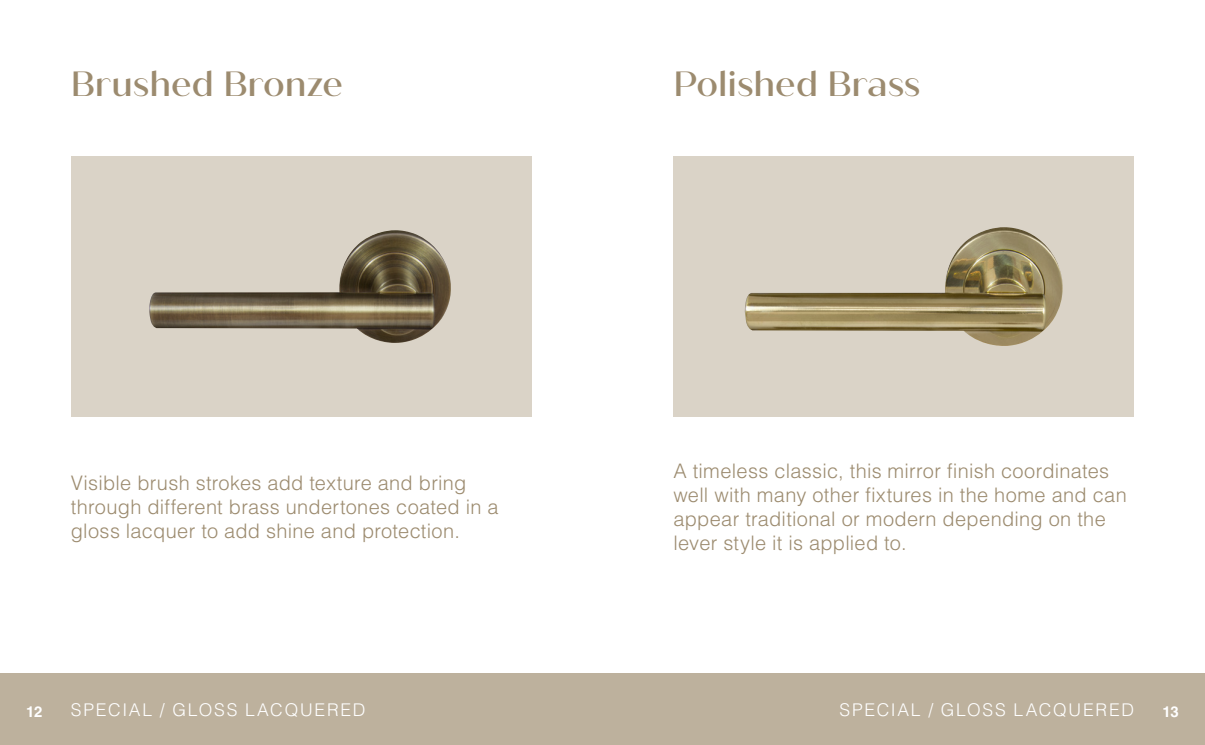
<style>
.page{position:relative;width:1205px;height:745px;background:#fff}
.page>*{position:absolute;margin:0;border:0;box-sizing:border-box;transform-origin:0 0}
.t1{font:500 35px "Quiche Sans";color:#9c8b6f}
.t2{font:300 20px/24px "Helvetica LT Std";letter-spacing:.015em;color:#9c8b6f}
.t3{font:300 17.5px "Helvetica LT Std";letter-spacing:.1em;color:#fff}
.t4{font:700 15px "Helvetica LT Std";color:#fff}
</style>
<div class="page">
<div style="left:0;top:673px;width:1205px;height:71px;background:#bdb19d"></div>
<div style="left:71px;top:156px;width:460px;height:260px;background:#dad3c7"></div>
<img style="left:149px;top:230px;width:302px;height:113px">
<div style="left:673px;top:156px;width:461px;height:260px;background:#dad3c7"></div>
<img style="left:744px;top:227px;width:318px;height:119px">
<h1 class="t1" style="left:71px;top:63px;width:274px">Brushed Bronze</h1>
<p class="t2" style="left:71px;top:470px;width:429px">Visible brush strokes add texture and bring through different brass undertones coated in a gloss lacquer to add shine and protection.</p>
<h1 class="t1" style="left:673px;top:63px;width:249px">Polished Brass</h1>
<p class="t2" style="left:673px;top:458px;width:455px">A timeless classic, this mirror finish coordinates well with many other fixtures in the home and can appear traditional or modern depending on the lever style it is applied to.</p>
<p class="t3" style="left:71px;top:698px;width:296px">SPECIAL / GLOSS LACQUERED</p>
<p class="t3" style="left:839px;top:698px;width:296px">SPECIAL / GLOSS LACQUERED</p>
<p class="t4" style="left:26px;top:701px;width:18px">12</p>
<p class="t4" style="left:1162px;top:701px;width:18px">13</p>
</div>
